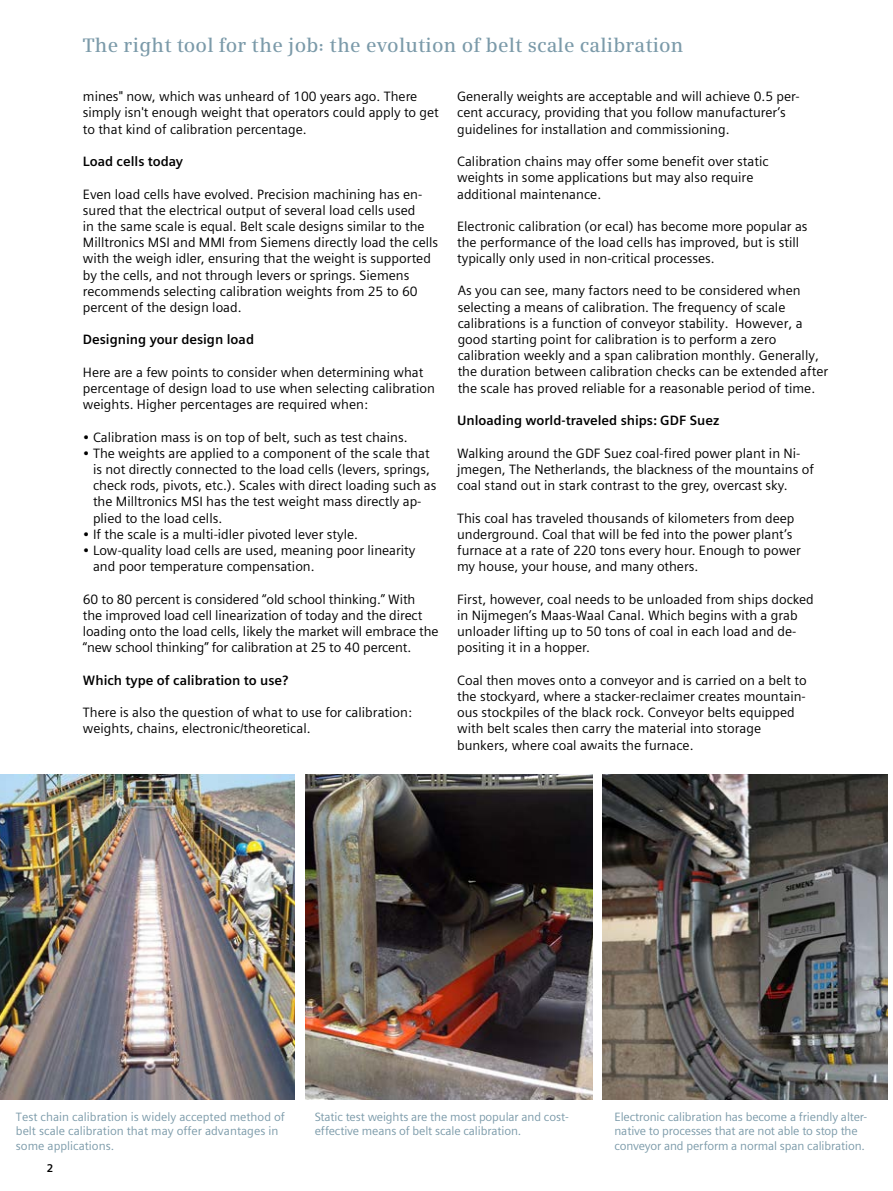
<style>
.page{position:relative;width:893px;height:1191px;background:#fff}
.page>*{position:absolute;margin:0;border:0;box-sizing:border-box;transform-origin:0 0}
.t1{font:600 19.5px "Siemens Serif";letter-spacing:.01em;color:#7b9aa9}
.t2{font:13.5px/16.2px "Siemens Sans";color:#000}
.t3{font:700 13.5px "Siemens Sans";color:#000}
.t4{font:12px/14.4px "Siemens Sans";letter-spacing:-.01em;color:#7b9aa9}
.t5{font:700 11.25px "Siemens Sans";color:#000}
</style>
<div class="page">
<img style="left:602px;top:775px;width:286px;height:324px">
<img style="left:305px;top:775px;width:288px;height:324px">
<img style="left:0;top:775px;width:294px;height:324px">
<h1 class="t1" style="left:83px;top:34px;width:602px">The right tool for the job: the evolution of belt scale calibration</h1>
<p class="t2" style="left:83px;top:89px;width:357px">mines" now, which was unheard of 100 years ago. There simply isn't enough weight that operators could apply to get to that kind of calibration percentage.</p>
<p class="t3" style="left:83px;top:154px;width:102px">Load cells today</p>
<p class="t2" style="left:83px;top:186px;width:357px">Even load cells have evolved. Precision machining has en&shy;sured that the electrical output of several load cells used<br>in the same scale is equal. Belt scale designs similar to the Milltronics MSI and MMI from Siemens directly load the cells with the weigh idler, ensuring that the weight is supported by the cells, and not through levers or springs. Siemens recommends selecting calibration weights from 25 to 60 percent of the design load.</p>
<p class="t3" style="left:83px;top:332px;width:173px">Designing your design load</p>
<p class="t2" style="left:83px;top:364px;width:354px">Here are a few points to consider when determining what percentage of design load to use when selecting calibration weights. Higher percentages are required when:</p>
<p class="t2" style="left:83px;top:429px;width:326px">• Calibration mass is on top of belt, such as test chains.</p>
<p class="t2" style="left:93px;top:445px;width:345px;text-indent:-10px">• The weights are applied to a component of the scale that is not directly connected to the load cells (levers, springs, check rods, pivots, etc.). Scales with direct loading such as the Milltronics MSI has the test weight mass directly ap&shy;plied to the load cells.</p>
<p class="t2" style="left:83px;top:526px;width:277px">• If the scale is a multi-idler pivoted lever style.</p>
<p class="t2" style="left:93px;top:542px;width:324px;text-indent:-10px">• Low-quality load cells are used, meaning poor linearity and poor temperature compensation.</p>
<p class="t2" style="left:83px;top:591px;width:357px">60 to 80 percent is considered “old school thinking.” With<br>the improved load cell linearization of today and the direct loading onto the load cells, likely the market will embrace the “new school thinking” for calibration at 25 to 40 percent.</p>
<p class="t3" style="left:83px;top:672px;width:207px">Which type of calibration to use?</p>
<p class="t2" style="left:83px;top:704px;width:331px">There is also the question of what to use for calibration: weights, chains, electronic/theoretical.</p>
<p class="t2" style="left:457px;top:89px;width:344px">Generally weights are acceptable and will achieve 0.5 per&shy;cent accuracy, providing that you follow manufacturer’s guidelines for installation and commissioning.</p>
<p class="t2" style="left:457px;top:153px;width:313px">Calibration chains may offer some benefit over static weights in some applications but may also require additional maintenance.</p>
<p class="t2" style="left:457px;top:218px;width:352px">Electronic calibration (or ecal) has become more popular as the performance of the load cells has improved, but is still typically only used in non-critical processes.</p>
<p class="t2" style="left:458px;top:283px;width:372px">As you can see, many factors need to be considered when selecting a means of calibration. The frequency of scale calibrations is a function of conveyor stability. However, a good starting point for calibration is to perform a zero calibration weekly and a span calibration monthly. Generally, the duration between calibration checks can be extended after the scale has proved reliable for a reasonable period of time.</p>
<p class="t3" style="left:457px;top:413px;width:264px">Unloading world-traveled ships: GDF Suez</p>
<p class="t2" style="left:457px;top:445px;width:358px">Walking around the GDF Suez coal-fired power plant in Ni&shy;jmegen, The Netherlands, the blackness of the mountains of coal stand out in stark contrast to the grey, overcast sky.</p>
<p class="t2" style="left:457px;top:510px;width:345px">This coal has traveled thousands of kilometers from deep underground. Coal that will be fed into the power plant’s furnace at a rate of 220 tons every hour. Enough to power my house, your house, and many others.</p>
<p class="t2" style="left:457px;top:591px;width:358px">First, however, coal needs to be unloaded from ships docked in Nijmegen’s Maas-Waal Canal. Which begins with a grab unloader lifting up to 50 tons of coal in each load and de&shy;positing it in a hopper.</p>
<p class="t2" style="left:457px;top:672px;width:351px">Coal then moves onto a conveyor and is carried on a belt to the stockyard, where a stacker-reclaimer creates mountain&shy;ous stockpiles of the black rock. Conveyor belts equipped with belt scales then carry the material into storage bunkers, where coal awaits the furnace.</p>
<p class="t4" style="left:16px;top:1109px;width:271px">Test chain calibration is widely accepted method of belt scale calibration that may offer advantages in some applications.</p>
<p class="t4" style="left:614px;top:1109px;width:254px">Electronic calibration has become a friendly alter&shy;native to processes that are not able to stop the conveyor and perform a normal span calibration.</p>
<p class="t4" style="left:315px;top:1109px;width:256px">Static test weights are the most popular and cost&shy;effective means of belt scale calibration.</p>
<p class="t5" style="left:47px;top:1161px;width:8px">2</p>
</div>
